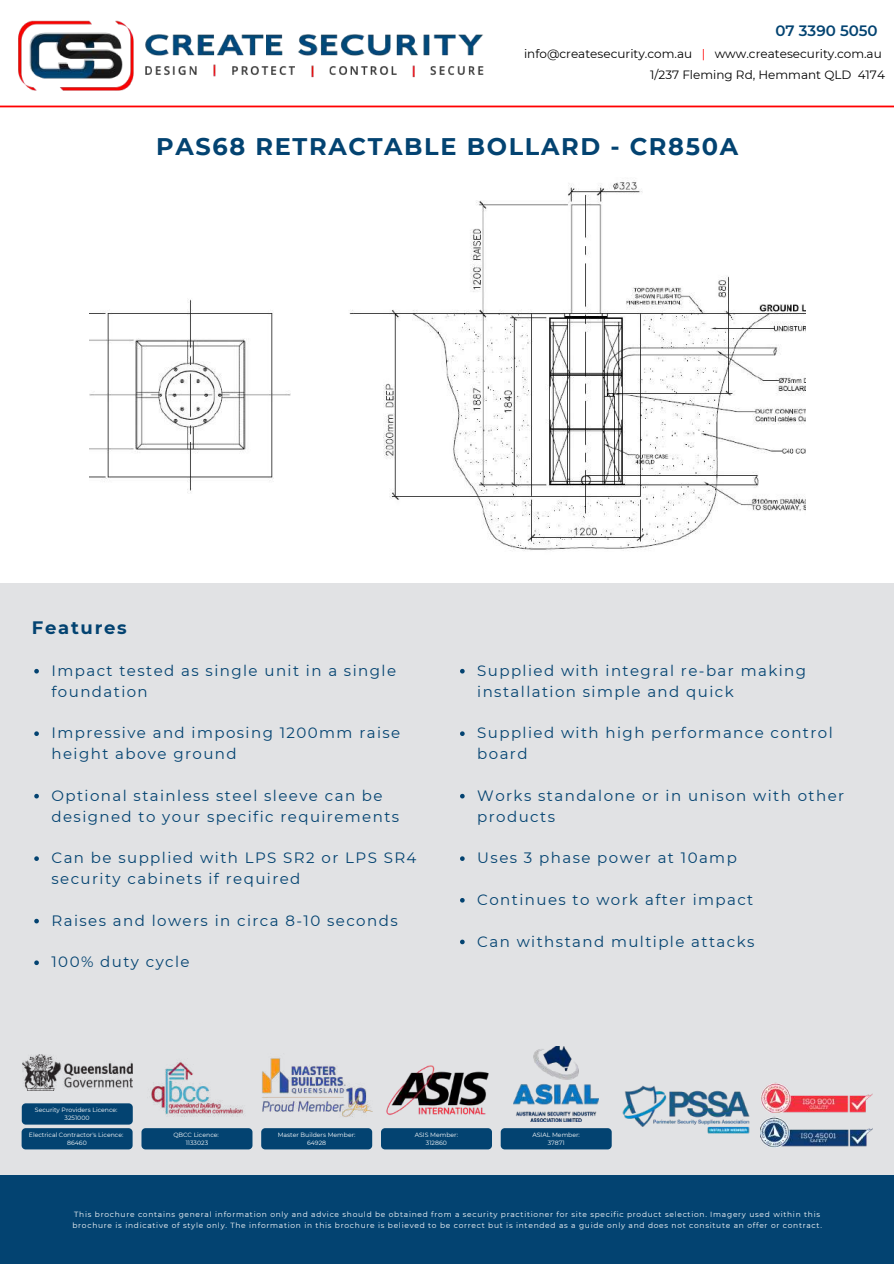
<style>
.page{position:relative;width:894px;height:1264px;background:#fff}
.page>*{position:absolute;margin:0;border:0;box-sizing:border-box;transform-origin:0 0}
.t1{font:700 24px "Montserrat";letter-spacing:.07em;color:#034371}
.t2{font:700 18px "Montserrat";letter-spacing:.095em;color:#034371}
.t3{font:15px/20.9px "Montserrat";letter-spacing:.095em;color:#034371}
.t4{font:600 15px "Montserrat";color:#034371}
.t5{font:12px/21px "Montserrat";color:#000;text-align:right}
.t6{font:7.5px/10.6px "Montserrat";letter-spacing:.095em;color:#fff}
.t7{font:6.15px/8.2px "Montserrat";color:#fff;text-align:center}
.s1{color:#f00}
</style>
<div class="page">
<div style="left:0;top:583px;width:893px;height:591px;background:#e1e2e4"></div>
<img style="left:89px;top:180px;width:715px;height:371px">
<svg style="left:34px;top:669px;width:5px;height:4px"></svg>
<svg style="left:34px;top:731px;width:5px;height:5px"></svg>
<svg style="left:34px;top:793px;width:5px;height:5px"></svg>
<svg style="left:34px;top:856px;width:5px;height:5px"></svg>
<svg style="left:34px;top:918px;width:5px;height:5px"></svg>
<svg style="left:34px;top:960px;width:5px;height:5px"></svg>
<svg style="left:460px;top:669px;width:4px;height:4px"></svg>
<svg style="left:460px;top:731px;width:4px;height:5px"></svg>
<svg style="left:460px;top:793px;width:4px;height:5px"></svg>
<svg style="left:460px;top:856px;width:4px;height:5px"></svg>
<svg style="left:460px;top:898px;width:4px;height:4px"></svg>
<svg style="left:460px;top:939px;width:4px;height:5px"></svg>
<img style="left:18px;top:20px;width:466px;height:71px">
<svg style="left:0;top:106px;width:893px;height:1px"></svg>
<div style="left:0;top:1175px;width:893px;height:88px;background:#034371"></div>
<img style="left:513px;top:1046px;width:85px;height:75px">
<img style="left:151px;top:1062px;width:92px;height:54px">
<img style="left:386px;top:1065px;width:102px;height:50px">
<img style="left:22px;top:1054px;width:111px;height:36px">
<div style="left:141px;top:1128px;width:111px;height:21px;background:#034371;border-radius:4px"></div>
<div style="left:22px;top:1128px;width:110px;height:21px;background:#034371;border-radius:4px"></div>
<div style="left:22px;top:1103px;width:111px;height:21px;background:#034371;border-radius:4px"></div>
<div style="left:261px;top:1128px;width:111px;height:21px;background:#034371;border-radius:4px"></div>
<div style="left:381px;top:1128px;width:111px;height:21px;background:#034371;border-radius:4px"></div>
<div style="left:500px;top:1128px;width:111px;height:21px;background:#034371;border-radius:4px"></div>
<img style="left:622px;top:1085px;width:128px;height:49px">
<img style="left:262px;top:1058px;width:111px;height:59px">
<img style="left:761px;top:1082px;width:111px;height:30px">
<img style="left:760px;top:1116px;width:112px;height:31px">
<p class="t4" style="left:775px;top:21px;width:104px">07 3390 5050</p>
<p class="t5" style="left:524px;top:43px;width:362px">info@createsecurity.com.au <span class="s1">|</span> www.createsecurity.com.au<br>1/237 Fleming Rd, Hemmant QLD 4174</p>
<h1 class="t1" style="left:156px;top:131px;width:583px">PAS68 RETRACTABLE BOLLARD - CR850A</h1>
<p class="t2" style="left:32px;top:616px;width:96px">Features</p>
<p class="t3" style="left:51px;top:660px;width:346px">Impact tested as single unit in a single foundation</p>
<p class="t3" style="left:51px;top:722px;width:350px">Impressive and imposing 1200mm raise height above ground</p>
<p class="t3" style="left:51px;top:785px;width:349px">Optional stainless steel sleeve can be designed to your specific requirements</p>
<p class="t3" style="left:51px;top:847px;width:366px">Can be supplied with LPS SR2 or LPS SR4 security cabinets if required</p>
<p class="t3" style="left:51px;top:909px;width:347px">Raises and lowers in circa 8-10 seconds</p>
<p class="t3" style="left:51px;top:951px;width:140px">100% duty cycle</p>
<p class="t3" style="left:477px;top:660px;width:330px">Supplied with integral re-bar making installation simple and quick</p>
<p class="t3" style="left:477px;top:722px;width:357px">Supplied with high performance control board</p>
<p class="t3" style="left:477px;top:785px;width:368px">Works standalone or in unison with other products</p>
<p class="t3" style="left:477px;top:847px;width:261px">Uses 3 phase power at 10amp</p>
<p class="t3" style="left:477px;top:889px;width:277px">Continues to work after impact</p>
<p class="t3" style="left:477px;top:930px;width:279px">Can withstand multiple attacks</p>
<p class="t7" style="left:35px;top:1105px;width:84px">Security Providers Licence:<br>3251000</p>
<p class="t7" style="left:29px;top:1130px;width:96px">Electrical Contractor's Licence:<br>86460</p>
<p class="t7" style="left:277px;top:1130px;width:79px">Master Builders Member:<br>64928</p>
<p class="t7" style="left:414px;top:1130px;width:45px">ASIS Member:<br>312860</p>
<p class="t7" style="left:532px;top:1130px;width:49px">ASIAL Member:<br>37871</p>
<p class="t7" style="left:173px;top:1130px;width:47px">QBCC Licence:<br>1133023</p>
<p class="t6" style="left:72px;top:1209px;width:750px">This brochure contains general information only and advice should be obtained from a security practitioner for site specific product selection. Imagery used within this brochure is indicative of style only. The information in this brochure is believed to be correct but is intended as a guide only and does not consitute an offer or contract.</p>
</div>
